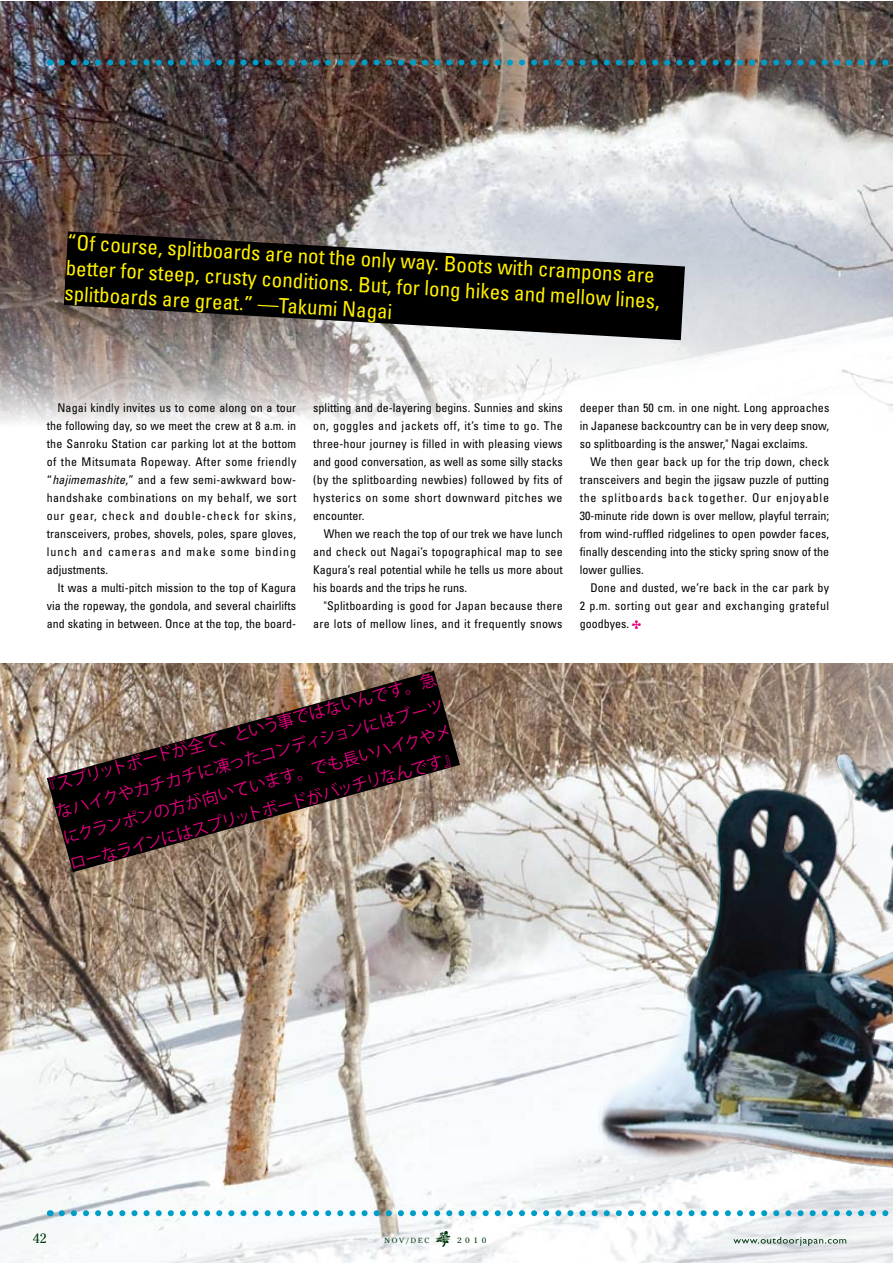
<style>
.page{position:relative;width:893px;height:1263px;background:#fff}
.page>*{position:absolute;margin:0;border:0;box-sizing:border-box;transform-origin:0 0}
.t1{font:condensed 21px/25.2px "Univers";color:#fff100}
.t2{font:16.5px/27px "Koz Go Std";color:#e4007f;text-align:center}
.t3{font:13.5px "Cheltenham";color:#00370b}
.t4{font:condensed 12px/18px "Univers";color:#000;text-align:justify}
.t5{font:7.8px "Cheltenham";color:#00370b;scale:1.15 1}
.t6{font:7.35px "Cheltenham";letter-spacing:.24em;color:#00370b;scale:1.05 1}
.s1{font-style:italic}
.s2{font-family:"Arial Unicode MS";font-stretch:normal;color:#e4007f}
</style>
<div class="page">
<img style="left:0;top:663px;width:892px;height:600px">
<img style="left:0;top:1px;width:892px;height:422px">
<img style="left:587px;top:415px;width:305px;height:810px">
<svg style="left:64px;top:231px;width:621px;height:109px;background:#393838"></svg>
<svg style="left:47px;top:671px;width:413px;height:201px;background:#574c42"></svg>
<img style="left:62px;top:60px;width:831px;height:6px">
<svg style="left:62px;top:1210px;width:831px;height:6px"></svg>
<svg style="left:733px;top:1237px;width:113px;height:9px"></svg>
<svg style="left:436px;top:1231px;width:14px;height:16px"></svg>
<h1 class="t1" style="left:68px;top:230px;width:596px;rotate:3deg">“Of course, splitboards are not the only way. Boots with crampons are better for steep, crusty conditions. But, for long hikes and mellow lines, splitboards are great.” —Takumi Nagai</h1>
<p class="t4" style="left:47px;top:399px;width:251px;text-indent:11px">Nagai kindly invites us to come along on a tour the following day, so we meet the crew at 8 a.m. in the Sanroku Station car parking lot at the bottom of the Mitsumata Ropeway. After some friendly “<span class="s1">hajimemashite</span>,” and a few semi-awkward bow&shy;handshake combinations on my behalf, we sort our gear, check and double-check for skins, transceivers, probes, shovels, poles, spare gloves, lunch and cameras and make some binding adjustments.</p>
<p class="t4" style="left:47px;top:579px;width:251px;text-indent:11px">It was a multi-pitch mission to the top of Kagura via the ropeway, the gondola, and several chairlifts and skating in between. Once at the top, the board-</p>
<p class="t4" style="left:313px;top:399px;width:251px">splitting and de-layering begins. Sunnies and skins on, goggles and jackets off, it’s time to go. The three-hour journey is filled in with pleasing views and good conversation, as well as some silly stacks (by the splitboarding newbies) followed by fits of hysterics on some short downward pitches we encounter.</p>
<p class="t4" style="left:313px;top:525px;width:251px;text-indent:11px">When we reach the top of our trek we have lunch and check out Nagai’s topographical map to see Kagura’s real potential while he tells us more about his boards and the trips he runs.</p>
<p class="t4" style="left:313px;top:597px;width:251px;text-align:right">"Splitboarding is good for Japan because there are lots of mellow lines, and it frequently snows</p>
<h2 class="t2" style="left:38px;top:774px;width:413px;rotate:-15deg">『スプリットボードが全て、という事ではないんです。急なハイクやカチカチに凍ったコンディションにはブーツにクランポンの方が向いています。でも長いハイクやメローなラインにはスプリットボードがバッチリなんです』</h2>
<p class="t4" style="left:580px;top:399px;width:251px">deeper than 50 cm. in one night. Long approaches in Japanese backcountry can be in very deep snow, so splitboarding is the answer," Nagai exclaims.</p>
<p class="t4" style="left:580px;top:453px;width:251px;text-indent:11px">We then gear back up for the trip down, check transceivers and begin the jigsaw puzzle of putting the splitboards back together. Our enjoyable 30-minute ride down is over mellow, playful terrain; from wind-ruffled ridgelines to open powder faces, finally descending into the sticky spring snow of the lower gullies.</p>
<p class="t4" style="left:580px;top:579px;width:251px;text-indent:11px">Done and dusted, we’re back in the car park by 2 p.m. sorting out gear and exchanging grateful goodbyes. <span class="s2">✤</span></p>
<p class="t3" style="left:33px;top:1231px;width:15px">42</p>
<p class="t6" style="left:384px;top:1236px;width:44px">NOV/DEC</p>
<p class="t5" style="left:457px;top:1235px;width:27px">2 0 1 0</p>
</div>
